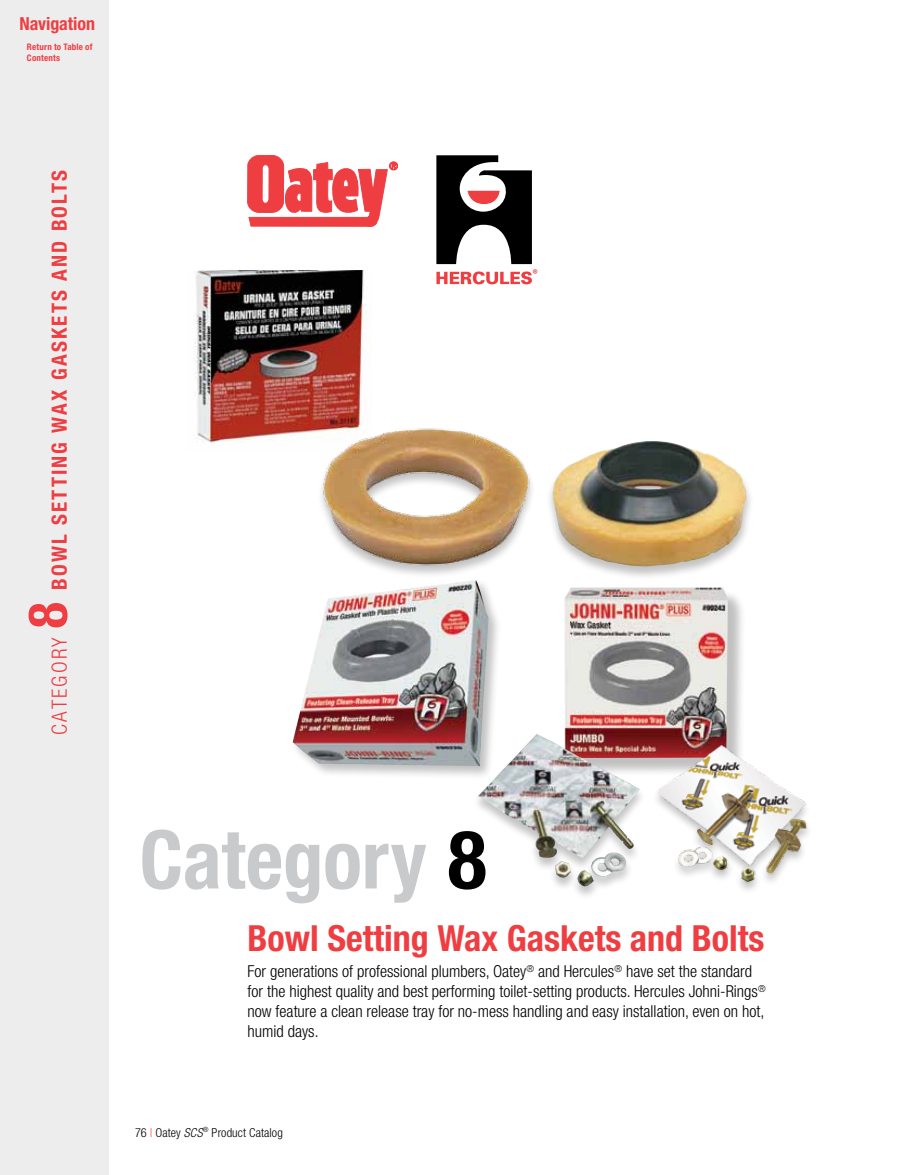
<style>
.page{position:relative;width:918px;height:1175px;background:#fff}
.page>*{position:absolute;margin:0;border:0;box-sizing:border-box;transform-origin:0 0}
.t1{font:700 condensed 81px "Helvetica Neue LT Std";color:#c9cacc}
.t2{font:700 condensed 54px "Helvetica Neue LT Std";color:#ef3e42}
.t3{font:700 condensed 36px "Helvetica Neue LT Std";color:#ef3e42}
.t4{font:700 condensed 21px "Helvetica Neue LT Std";letter-spacing:.11em;color:#ef3e42}
.t5{font:300 condensed 21px "Helvetica Neue LT Std";color:#ef3e42}
.t6{font:700 condensed 18px "Helvetica Neue LT Std";letter-spacing:-.005em;color:#ef3e42}
.t7{font:300 condensed 16.5px/19.8px "Helvetica Neue LT Std";color:#000}
.t8{font:300 condensed 12.3px "Helvetica Neue LT Std";letter-spacing:.005em;color:#000}
.t9{font:700 condensed 9px/10.8px "Helvetica Neue LT Std";letter-spacing:.025em;color:#ef3e42}
.s1{color:#000}
.s2{color:#ef3e42}
.s3{font-style:italic}
</style>
<div class="page">
<div style="left:0;top:0;width:109px;height:1174px;background:#ededee"></div>
<img style="left:194px;top:271px;width:174px;height:172px">
<img style="left:317px;top:418px;width:215px;height:157px">
<div style="left:545px;top:440px;width:210px;height:141px;background:#000;opacity:.24"></div>
<img style="left:552px;top:441px;width:195px;height:125px">
<svg style="left:248px;top:155px;width:150px;height:71px"></svg>
<svg style="left:436px;top:155px;width:101px;height:129px"></svg>
<div style="left:290px;top:577px;width:212px;height:202px;background:#000;opacity:.25"></div>
<img style="left:293px;top:580px;width:196px;height:186px">
<div style="left:566px;top:589px;width:181px;height:187px;background:#000;opacity:.25"></div>
<img style="left:564px;top:587px;width:164px;height:171px">
<img style="left:649px;top:733px;width:160px;height:157px">
<div style="left:471px;top:734px;width:176px;height:166px;background:#000;opacity:.24"></div>
<img style="left:478px;top:735px;width:156px;height:123px">
<p class="t6" style="left:19px;top:13px;width:77px">Navigation</p>
<p class="t9" style="left:27px;top:41px;width:67px">Return to Table of<br>Contents</p>
<p class="t4" style="left:47px;top:589px;width:420px;rotate:-90deg">bowl setting wax gaskets and bolts</p>
<h2 class="t2" style="left:15px;top:628px;width:27px;rotate:-90deg">8</h2>
<p class="t5" style="left:47px;top:735px;width:98px;rotate:-90deg">Category</p>
<h1 class="t1" style="left:140px;top:810px;width:349px">Category <span class="s1">8</span></h1>
<h3 class="t3" style="left:248px;top:916px;width:518px">Bowl Setting Wax Gaskets and Bolts</h3>
<p class="t7" style="left:248px;top:961px;width:520px">For generations of professional plumbers, Oatey<sup>®</sup> and Hercules<sup>®</sup> have set the standard for the highest quality and best performing toilet-setting products. Hercules Johni-Rings<sup>® </sup>now feature a clean release tray for no-mess handling and easy installation, even on hot, humid days.</p>
<p class="t8" style="left:135px;top:1125px;width:149px">76 <span class="s2">|</span> Oatey <span class="s3">SCS</span><sup>®</sup> Product Catalog</p>
</div>
